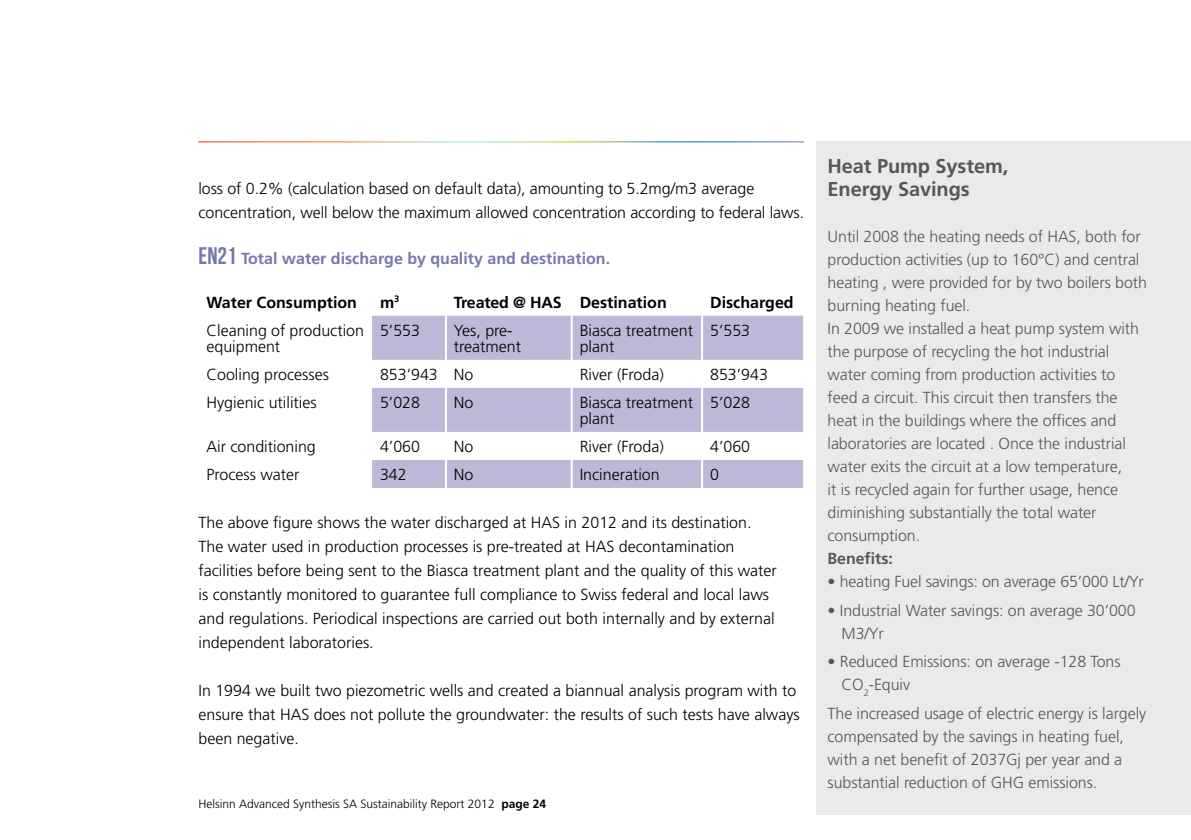
<style>
.page{position:relative;width:1191px;height:840px;background:#fff}
.page>*{position:absolute;margin:0;border:0;box-sizing:border-box;transform-origin:0 0}
.t1{font:700 20px/23px "Frutiger LT Std";letter-spacing:-.005em;color:#575756}
.t2{font:300 16px/24px "Frutiger LT Std";color:#000}
.t3{font:300 16px/23px "Frutiger LT Std";letter-spacing:-.005em;color:#575756}
.t4{font:700 16px "Frutiger LT Std";color:#000}
.t5{font:700 16px "Frutiger LT Std";color:#7677ad}
.t6{font:700 16px "Frutiger LT Std";letter-spacing:-.005em;color:#575756}
.t7{font:300 12px "Frutiger LT Std";color:#000}
.s1{font-family:"Bebas Neue";font-weight:400;font-size:24px}
.s2{font-weight:700}
</style>
<div class="page">
<svg style="left:372px;top:315px;width:431px;height:172px;fill:#bbb9d7"></svg>
<hr style="left:445px;top:315px;width:2px;height:44px;background:#fff">
<hr style="left:570px;top:315px;width:2px;height:44px;background:#fff">
<hr style="left:701px;top:315px;width:2px;height:44px;background:#fff">
<hr style="left:445px;top:359px;width:2px;height:28px;background:#fff">
<hr style="left:570px;top:359px;width:2px;height:28px;background:#fff">
<hr style="left:701px;top:359px;width:2px;height:28px;background:#fff">
<hr style="left:445px;top:387px;width:2px;height:44px;background:#fff">
<hr style="left:570px;top:387px;width:2px;height:44px;background:#fff">
<hr style="left:701px;top:387px;width:2px;height:44px;background:#fff">
<hr style="left:445px;top:431px;width:2px;height:28px;background:#fff">
<hr style="left:570px;top:431px;width:2px;height:28px;background:#fff">
<hr style="left:701px;top:431px;width:2px;height:28px;background:#fff">
<hr style="left:445px;top:459px;width:2px;height:28px;background:#fff">
<hr style="left:570px;top:459px;width:2px;height:28px;background:#fff">
<hr style="left:701px;top:459px;width:2px;height:28px;background:#fff">
<div style="left:816px;top:141px;width:375px;height:673px;background:#eaeaeb"></div>
<p class="t2" style="left:198px;top:176px;width:607px">loss of 0.2% (calculation based on default data), amounting to 5.2mg/m3 average concentration, well below the maximum allowed concentration according to federal laws.</p>
<p class="t5" style="left:198px;top:248px;width:413px"><span class="s1">EN21</span> Total water discharge by quality and destination.</p>
<p class="t4" style="left:206px;top:292px;width:152px">Water Consumption</p>
<p class="t4" style="left:380px;top:292px;width:21px">m<sup>3</sup></p>
<p class="t4" style="left:454px;top:292px;width:214px">Treated @ HAS Destination</p>
<p class="t4" style="left:710px;top:292px;width:85px">Discharged</p>
<p class="t2" style="left:206px;top:322px;width:159px;line-height:16px">Cleaning of production equipment</p>
<p class="t2" style="left:380px;top:318px;width:42px">5’553</p>
<p class="t2" style="left:454px;top:322px;width:69px;line-height:16px">Yes, pre&shy;treatment</p>
<p class="t2" style="left:579px;top:322px;width:115px;line-height:16px">Biasca treatment plant</p>
<p class="t2" style="left:710px;top:318px;width:42px">5’553</p>
<p class="t2" style="left:206px;top:362px;width:124px">Cooling processes</p>
<p class="t2" style="left:380px;top:362px;width:95px">853’943 No</p>
<p class="t2" style="left:579px;top:362px;width:86px">River (Froda)</p>
<p class="t2" style="left:710px;top:362px;width:59px">853’943</p>
<p class="t2" style="left:206px;top:390px;width:112px">Hygienic utilities</p>
<p class="t2" style="left:380px;top:390px;width:42px">5’028</p>
<p class="t2" style="left:454px;top:390px;width:21px">No</p>
<p class="t2" style="left:579px;top:394px;width:115px;line-height:16px">Biasca treatment plant</p>
<p class="t2" style="left:710px;top:390px;width:42px">5’028</p>
<p class="t2" style="left:206px;top:434px;width:111px">Air conditioning</p>
<p class="t2" style="left:380px;top:434px;width:42px">4’060</p>
<p class="t2" style="left:454px;top:434px;width:21px">No</p>
<p class="t2" style="left:579px;top:434px;width:86px">River (Froda)</p>
<p class="t2" style="left:710px;top:434px;width:42px">4’060</p>
<p class="t2" style="left:206px;top:462px;width:95px">Process water</p>
<p class="t2" style="left:380px;top:462px;width:28px">342</p>
<p class="t2" style="left:454px;top:462px;width:21px">No</p>
<p class="t2" style="left:579px;top:462px;width:81px">Incineration</p>
<p class="t2" style="left:710px;top:462px;width:10px">0</p>
<p class="t2" style="left:198px;top:510px;width:580px">The above figure shows the water discharged at HAS in 2012 and its destination.<br>The water used in production processes is pre-treated at HAS decontamination facilities before being sent to the Biasca treatment plant and the quality of this water is constantly monitored to guarantee full compliance to Swiss federal and local laws and regulations. Periodical inspections are carried out both internally and by external independent laboratories.</p>
<p class="t2" style="left:198px;top:678px;width:603px">In 1994 we built two piezometric wells and created a biannual analysis program with to ensure that HAS does not pollute the groundwater: the results of such tests have always been negative.</p>
<p class="t7" style="left:198px;top:797px;width:349px">Helsinn Advanced Synthesis SA Sustainability Report 2012 <span class="s2">page 24</span></p>
<p class="t1" style="left:827px;top:154px;width:182px">Heat Pump System,<br>Energy Savings</p>
<p class="t3" style="left:827px;top:225px;width:321px">Until 2008 the heating needs of HAS, both for production activities (up to 160°C) and central heating , were provided for by two boilers both burning heating fuel.<br>In 2009 we installed a heat pump system with the purpose of recycling the hot industrial water coming from production activities to feed a circuit. This circuit then transfers the heat in the buildings where the offices and laboratories are located . Once the industrial water exits the circuit at a low temperature,<br>it is recycled again for further usage, hence diminishing substantially the total water consumption.</p>
<p class="t6" style="left:827px;top:548px;width:67px">Benefits:</p>
<p class="t3" style="left:827px;top:569px;width:318px">• heating Fuel savings: on average 65’000 Lt/Yr</p>
<p class="t3" style="left:841px;top:598px;width:295px;text-indent:-14px">• Industrial Water savings: on average 30’000<br>M3/Yr</p>
<p class="t3" style="left:841px;top:650px;width:280px;text-indent:-14px">• Reduced Emissions: on average -128 Tons<br>CO<sub>2</sub>-Equiv</p>
<p class="t3" style="left:827px;top:702px;width:320px">The increased usage of electric energy is largely compensated by the savings in heating fuel, with a net benefit of 2037Gj per year and a substantial reduction of GHG emissions.</p>
</div>
